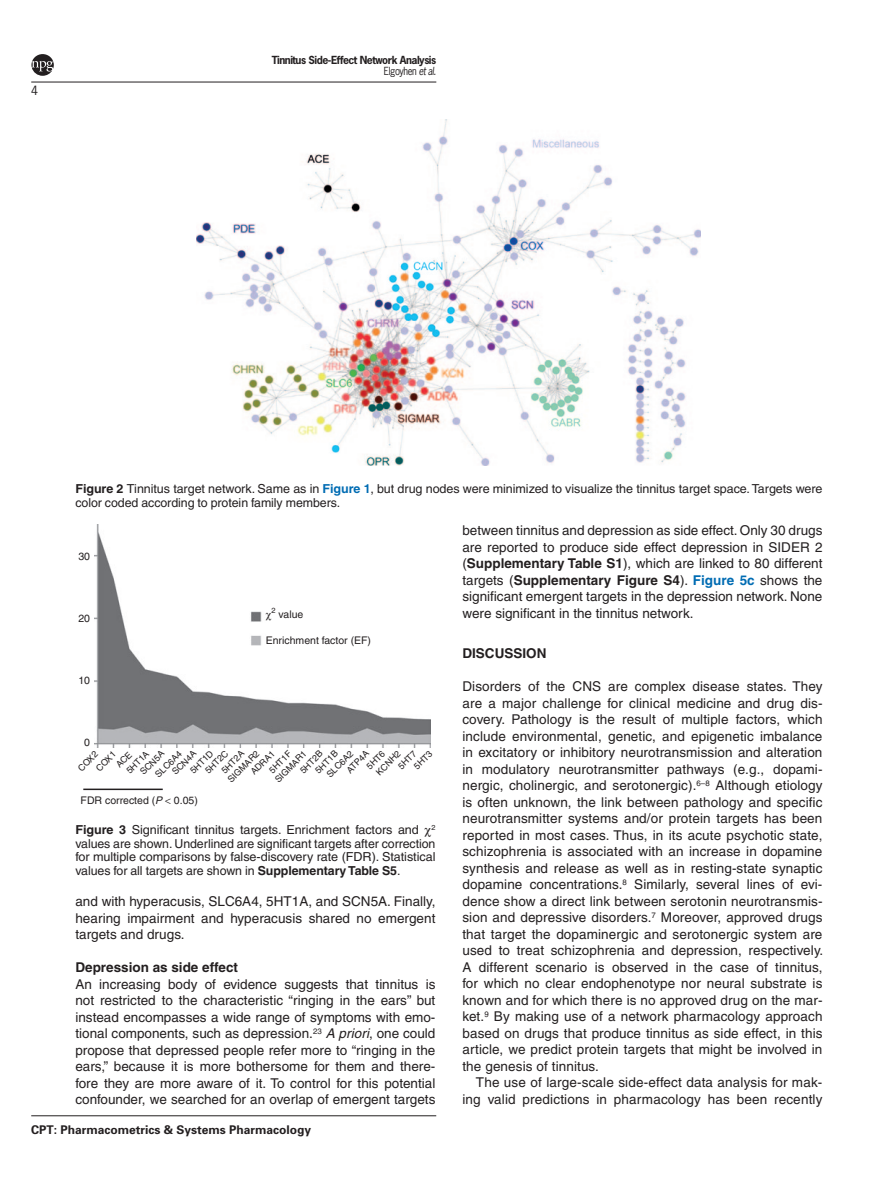
<style>
.page{position:relative;width:893px;height:1191px;background:#fff}
.page>*{position:absolute;margin:0;border:0;box-sizing:border-box;transform-origin:0 0}
.t1{font:13.5px/16.5px "Helvetica";color:#231f20;text-align:justify}
.t2{font:700 13.5px "Helvetica";color:#231f20}
.t3{font:12.3px/13.5px "Helvetica";letter-spacing:-.005em;color:#231f20}
.t4{font:700 12px "Univers";color:#231f20}
.t5{font:12px "News Gothic";color:#231f20}
.t6{font:10.5px "Helvetica";color:#231f20}
.t7{font:700 10.5px/11.7px "News Gothic";letter-spacing:-.045em;color:#231f20;text-align:right}
.t8{font:9px/12.8px "Helvetica";color:#231f20}
.s1{font-weight:400}
.s2{font-weight:400;font-style:italic}
.s3{font-weight:700}
.s4{font-weight:700;color:#006cb3}
.s5{font-style:italic}
</style>
<div class="page">
<hr style="left:31px;top:1115px;width:405px;height:1px;background:#231f20">
<hr style="left:31px;top:82px;width:405px;height:1px;background:#231f20">
<svg style="left:31px;top:54px;width:23px;height:22px"></svg>
<img style="left:197px;top:120px;width:504px;height:345px">
<img style="left:94px;top:525px;width:336px;height:222px">
<hr style="left:83px;top:788px;width:80px;height:2px;background:#231f20">
<svg style="left:266px;top:612px;width:5px;height:8px"></svg>
<p class="t5" style="left:31px;top:82px;width:8px">4</p>
<p class="t7" style="left:272px;top:53px;width:166px">Tinnitus Side-Effect Network Analysis<br><span class="s1">Elgoyhen</span> <span class="s2">et al.</span></p>
<p class="t3" style="left:75px;top:482px;width:749px"><span class="s3">Figure 2</span> Tinnitus target network. Same as in <span class="s4">Figure 1</span>, but drug nodes were minimized to visualize the tinnitus target space. Targets were color coded according to protein family members.</p>
<p class="t6" style="left:78px;top:550px;width:13px">30</p>
<p class="t6" style="left:78px;top:612px;width:13px">20</p>
<p class="t6" style="left:78px;top:674px;width:13px">10</p>
<p class="t6" style="left:84px;top:736px;width:7px">0</p>
<p class="t6" style="left:271px;top:608px;width:33px"><sup>2</sup> value</p>
<p class="t6" style="left:266px;top:634px;width:107px">Enrichment factor (EF)</p>
<p class="t8" style="left:344px;top:767px;width:29px;rotate:-45deg">ATP4A</p>
<p class="t8" style="left:137px;top:768px;width:32px;rotate:-45deg">SCN5A</p>
<p class="t8" style="left:163px;top:762px;width:32px;line-height:10.4px;text-indent:-14px;rotate:-45deg">SLC6A4<br>SCN4A</p>
<p class="t8" style="left:218px;top:767px;width:30px;rotate:-45deg">5HT2A</p>
<p class="t8" style="left:202px;top:767px;width:30px;rotate:-45deg">5HT2C</p>
<p class="t8" style="left:266px;top:767px;width:29px;rotate:-45deg">5HT1F</p>
<p class="t8" style="left:297px;top:767px;width:30px;rotate:-45deg">5HT2B</p>
<p class="t8" style="left:312px;top:767px;width:30px;rotate:-45deg">5HT1B</p>
<p class="t8" style="left:84px;top:756px;width:25px;text-indent:-13px;rotate:-45deg">COX2<br>COX1</p>
<p class="t8" style="left:123px;top:767px;width:30px;rotate:-45deg">5HT1A</p>
<p class="t8" style="left:187px;top:767px;width:30px;rotate:-45deg">5HT1D</p>
<p class="t8" style="left:411px;top:763px;width:24px;rotate:-45deg">5HT3</p>
<p class="t8" style="left:363px;top:763px;width:24px;rotate:-45deg">5HT6</p>
<p class="t8" style="left:395px;top:763px;width:24px;rotate:-45deg">5HT7</p>
<p class="t8" style="left:225px;top:776px;width:42px;rotate:-45deg">SIGMAR2</p>
<p class="t8" style="left:373px;top:769px;width:32px;rotate:-45deg">KCNH2</p>
<p class="t8" style="left:324px;top:771px;width:35px;rotate:-45deg">SLC6A2</p>
<p class="t8" style="left:248px;top:768px;width:32px;rotate:-45deg">ADRA1</p>
<p class="t8" style="left:272px;top:776px;width:42px;rotate:-45deg">SIGMAR1</p>
<p class="t6" style="left:81px;top:793px;width:119px">FDR corrected (<span class="s5">P</span> 0.05)</p>
<p class="t3" style="left:75px;top:823px;width:362px;text-align:justify"><span class="s3">Figure 3</span> Significant tinnitus targets. Enrichment factors and <sup>2 </sup>values are shown. Underlined are significant targets after correction for multiple comparisons by false-discovery rate (FDR). Statistical values for all targets are shown in <span class="s3">Supplementary Table S5</span>.</p>
<p class="t1" style="left:75px;top:893px;width:362px">and with hyperacusis, SLC6A4, 5HT1A, and SCN5A. Finally, hearing impairment and hyperacusis shared no emergent targets and drugs.</p>
<p class="t2" style="left:75px;top:959px;width:164px">Depression as side effect</p>
<p class="t1" style="left:75px;top:975px;width:362px">An increasing body of evidence suggests that tinnitus is not restricted to the characteristic “ringing in the ears” but instead encompasses a wide range of symptoms with emo&shy;tional components, such as depression.<sup>23</sup> <span class="s5">A priori</span>, one could propose that depressed people refer more to “ringing in the ears,” because it is more bothersome for them and there&shy;fore they are more aware of it. To control for this potential confounder, we searched for an overlap of emergent targets</p>
<p class="t1" style="left:462px;top:522px;width:362px">between tinnitus and depression as side effect. Only 30 drugs are reported to produce side effect depression in SIDER 2 (<span class="s3">Supplementary Table S1</span>), which are linked to 80 different targets (<span class="s3">Supplementary Figure S4</span>). <span class="s4">Figure 5c</span> shows the significant emergent targets in the depression network. None were significant in the tinnitus network.</p>
<p class="t2" style="left:462px;top:645px;width:86px">DISCUSSION</p>
<p class="t1" style="left:462px;top:678px;width:362px">Disorders of the CNS are complex disease states. They are a major challenge for clinical medicine and drug dis&shy;covery. Pathology is the result of multiple factors, which include environmental, genetic, and epigenetic imbalance in excitatory or inhibitory neurotransmission and alteration in modulatory neurotransmitter pathways (e.g., dopami&shy;nergic, cholinergic, and serotonergic).<sup>6–8</sup> Although etiology is often unknown, the link between pathology and specific neurotransmitter systems and/or protein targets has been reported in most cases. Thus, in its acute psychotic state, schizophrenia is associated with an increase in dopamine synthesis and release as well as in resting-state synaptic dopamine concentrations.<sup>8</sup> Similarly, several lines of evi&shy;dence show a direct link between serotonin neurotransmis&shy;sion and depressive disorders.<sup>7</sup> Moreover, approved drugs that target the dopaminergic and serotonergic system are used to treat schizophrenia and depression, respectively.<br>A different scenario is observed in the case of tinnitus, for which no clear endophenotype nor neural substrate is known and for which there is no approved drug on the mar&shy;ket.<sup>9</sup> By making use of a network pharmacology approach based on drugs that produce tinnitus as side effect, in this article, we predict protein targets that might be involved in the genesis of tinnitus.</p>
<p class="t1" style="left:462px;top:1074px;width:362px;text-align:right">The use of large-scale side-effect data analysis for mak&shy;ing valid predictions in pharmacology has been recently</p>
<p class="t4" style="left:31px;top:1122px;width:282px">CPT: Pharmacometrics &amp; Systems Pharmacology</p>
</div>
